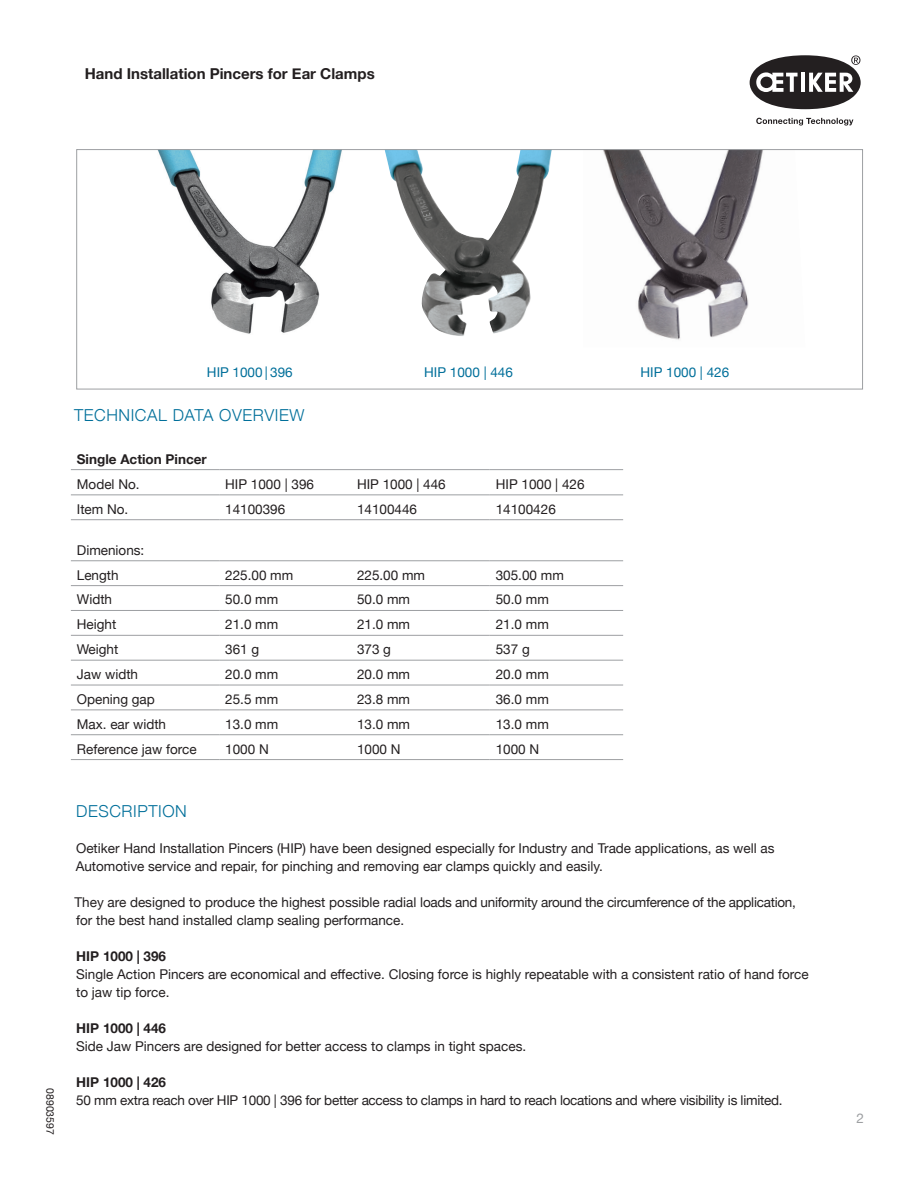
<style>
.page{position:relative;width:918px;height:1188px;background:#fff}
.page>*{position:absolute;margin:0;border:0;box-sizing:border-box;transform-origin:0 0}
.t1{font:300 16.5px "Helvetica Neue";letter-spacing:.035em;color:#006f9a}
.t2{font:700 15px "Helvetica Neue";color:#231f20}
.t3{font:13.5px/18px "Helvetica Neue";color:#231f20}
.t4{font:13.5px "Helvetica Neue";letter-spacing:-.02em;color:#231f20}
.t5{font:700 13.5px "Helvetica Neue";color:#231f20}
.t6{font:13.5px "Helvetica Neue";color:#006f9a}
.t7{font:13.5px "Helvetica Neue";color:#9d9fa2}
.t8{font:10.5px "Helvetica Neue";color:#231f20}
</style>
<div class="page">
<img style="left:158px;top:151px;width:184px;height:183px">
<img style="left:603px;top:151px;width:160px;height:189px">
<img style="left:385px;top:151px;width:167px;height:185px">
<div style="left:76px;top:149px;width:787px;height:240px;border:1px solid #9d9fa2"></div>
<svg style="left:756px;top:118px;width:97px;height:8px"></svg>
<svg style="left:750px;top:55px;width:111px;height:54px"></svg>
<hr style="left:71px;top:469px;width:148px;height:1px;background:#9d9fa2">
<hr style="left:219px;top:469px;width:132px;height:1px;background:#9d9fa2">
<hr style="left:351px;top:469px;width:139px;height:1px;background:#9d9fa2">
<hr style="left:490px;top:469px;width:133px;height:1px;background:#9d9fa2">
<hr style="left:71px;top:759px;width:148px;height:1px;background:#9d9fa2">
<hr style="left:219px;top:759px;width:132px;height:1px;background:#9d9fa2">
<hr style="left:351px;top:759px;width:139px;height:1px;background:#9d9fa2">
<hr style="left:490px;top:759px;width:133px;height:1px;background:#9d9fa2">
<hr style="left:71px;top:494px;width:148px;height:1px;background:#9d9fa2">
<hr style="left:219px;top:494px;width:132px;height:1px;background:#9d9fa2">
<hr style="left:351px;top:494px;width:139px;height:1px;background:#9d9fa2">
<hr style="left:490px;top:494px;width:133px;height:1px;background:#9d9fa2">
<hr style="left:71px;top:519px;width:148px;height:1px;background:#9d9fa2">
<hr style="left:219px;top:519px;width:132px;height:1px;background:#9d9fa2">
<hr style="left:351px;top:519px;width:139px;height:1px;background:#9d9fa2">
<hr style="left:490px;top:519px;width:133px;height:1px;background:#9d9fa2">
<hr style="left:71px;top:560px;width:148px;height:1px;background:#9d9fa2">
<hr style="left:219px;top:560px;width:132px;height:1px;background:#9d9fa2">
<hr style="left:351px;top:560px;width:139px;height:1px;background:#9d9fa2">
<hr style="left:490px;top:560px;width:133px;height:1px;background:#9d9fa2">
<hr style="left:71px;top:585px;width:148px;height:1px;background:#9d9fa2">
<hr style="left:219px;top:585px;width:132px;height:1px;background:#9d9fa2">
<hr style="left:351px;top:585px;width:139px;height:1px;background:#9d9fa2">
<hr style="left:490px;top:585px;width:133px;height:1px;background:#9d9fa2">
<hr style="left:71px;top:610px;width:148px;height:1px;background:#9d9fa2">
<hr style="left:219px;top:610px;width:132px;height:1px;background:#9d9fa2">
<hr style="left:351px;top:610px;width:139px;height:1px;background:#9d9fa2">
<hr style="left:490px;top:610px;width:133px;height:1px;background:#9d9fa2">
<hr style="left:71px;top:635px;width:148px;height:1px;background:#9d9fa2">
<hr style="left:219px;top:635px;width:132px;height:1px;background:#9d9fa2">
<hr style="left:351px;top:635px;width:139px;height:1px;background:#9d9fa2">
<hr style="left:490px;top:635px;width:133px;height:1px;background:#9d9fa2">
<hr style="left:71px;top:660px;width:148px;height:1px;background:#9d9fa2">
<hr style="left:219px;top:660px;width:132px;height:1px;background:#9d9fa2">
<hr style="left:351px;top:660px;width:139px;height:1px;background:#9d9fa2">
<hr style="left:490px;top:660px;width:133px;height:1px;background:#9d9fa2">
<hr style="left:71px;top:685px;width:148px;height:1px;background:#9d9fa2">
<hr style="left:219px;top:685px;width:132px;height:1px;background:#9d9fa2">
<hr style="left:351px;top:685px;width:139px;height:1px;background:#9d9fa2">
<hr style="left:490px;top:685px;width:133px;height:1px;background:#9d9fa2">
<hr style="left:71px;top:710px;width:148px;height:1px;background:#9d9fa2">
<hr style="left:219px;top:710px;width:132px;height:1px;background:#9d9fa2">
<hr style="left:351px;top:710px;width:139px;height:1px;background:#9d9fa2">
<hr style="left:490px;top:710px;width:133px;height:1px;background:#9d9fa2">
<hr style="left:71px;top:734px;width:148px;height:1px;background:#9d9fa2">
<hr style="left:219px;top:734px;width:132px;height:1px;background:#9d9fa2">
<hr style="left:351px;top:734px;width:139px;height:1px;background:#9d9fa2">
<hr style="left:490px;top:734px;width:133px;height:1px;background:#9d9fa2">
<p class="t2" style="left:85px;top:61px;width:291px">Hand Installation Pincers for Ear Clamps</p>
<p class="t8" style="left:58px;top:1088px;width:48px;rotate:90deg">08903597</p>
<p class="t6" style="left:207px;top:363px;width:87px">HIP 1000 | 396</p>
<p class="t6" style="left:424px;top:363px;width:90px">HIP 1000 | 446</p>
<p class="t6" style="left:640px;top:363px;width:90px">HIP 1000 | 426</p>
<p class="t1" style="left:74px;top:401px;width:232px">TECHNICAL DATA OVERVIEW</p>
<p class="t5" style="left:77px;top:448px;width:131px">Single Action Pincer</p>
<p class="t3" style="left:77px;top:476px;width:64px">Model No.</p>
<p class="t3" style="left:225px;top:476px;width:90px">HIP 1000 | 396</p>
<p class="t3" style="left:357px;top:476px;width:90px">HIP 1000 | 446</p>
<p class="t3" style="left:496px;top:476px;width:90px">HIP 1000 | 426</p>
<p class="t3" style="left:77px;top:501px;width:53px">Item No.</p>
<p class="t3" style="left:225px;top:501px;width:62px">14100396</p>
<p class="t3" style="left:357px;top:501px;width:62px">14100446</p>
<p class="t3" style="left:496px;top:501px;width:62px">14100426</p>
<p class="t3" style="left:77px;top:538px;width:69px;line-height:24.9px">Dimenions:<br>Length</p>
<p class="t3" style="left:225px;top:567px;width:70px">225.00 mm</p>
<p class="t3" style="left:357px;top:567px;width:70px">225.00 mm</p>
<p class="t3" style="left:496px;top:567px;width:70px">305.00 mm</p>
<p class="t3" style="left:77px;top:591px;width:37px">Width</p>
<p class="t3" style="left:225px;top:591px;width:55px">50.0 mm</p>
<p class="t3" style="left:357px;top:591px;width:55px">50.0 mm</p>
<p class="t3" style="left:496px;top:591px;width:55px">50.0 mm</p>
<p class="t3" style="left:77px;top:616px;width:41px">Height</p>
<p class="t3" style="left:225px;top:616px;width:55px">21.0 mm</p>
<p class="t3" style="left:357px;top:616px;width:55px">21.0 mm</p>
<p class="t3" style="left:496px;top:616px;width:55px">21.0 mm</p>
<p class="t3" style="left:77px;top:641px;width:43px">Weight</p>
<p class="t3" style="left:225px;top:641px;width:36px">361 g</p>
<p class="t3" style="left:357px;top:641px;width:36px">373 g</p>
<p class="t3" style="left:496px;top:641px;width:36px">537 g</p>
<p class="t3" style="left:77px;top:666px;width:63px">Jaw width</p>
<p class="t3" style="left:225px;top:666px;width:55px">20.0 mm</p>
<p class="t3" style="left:357px;top:666px;width:55px">20.0 mm</p>
<p class="t3" style="left:496px;top:666px;width:55px">20.0 mm</p>
<p class="t3" style="left:77px;top:691px;width:80px">Opening gap</p>
<p class="t3" style="left:225px;top:691px;width:55px">25.5 mm</p>
<p class="t3" style="left:357px;top:691px;width:55px">23.8 mm</p>
<p class="t3" style="left:496px;top:691px;width:55px">36.0 mm</p>
<p class="t3" style="left:77px;top:716px;width:91px">Max. ear width</p>
<p class="t3" style="left:225px;top:716px;width:55px">13.0 mm</p>
<p class="t3" style="left:357px;top:716px;width:55px">13.0 mm</p>
<p class="t3" style="left:496px;top:716px;width:55px">13.0 mm</p>
<p class="t3" style="left:77px;top:741px;width:121px">Reference jaw force</p>
<p class="t3" style="left:225px;top:741px;width:45px">1000 N</p>
<p class="t3" style="left:357px;top:741px;width:45px">1000 N</p>
<p class="t3" style="left:496px;top:741px;width:45px">1000 N</p>
<p class="t1" style="left:76px;top:797px;width:112px">DESCRIPTION</p>
<p class="t3" style="left:76px;top:839px;width:700px">Oetiker Hand Installation Pincers (HIP) have been designed especially for Industry and Trade applications, as well as<br>Automotive service and repair, for pinching and removing ear clamps quickly and easily.</p>
<p class="t3" style="left:74px;top:893px;width:723px">They are designed to produce the highest possible radial loads and uniformity around the circumference of the application, for the best hand installed clamp sealing performance.</p>
<p class="t5" style="left:76px;top:945px;width:91px">HIP 1000 | 396</p>
<p class="t3" style="left:76px;top:965px;width:734px">Single Action Pincers are economical and effective. Closing force is highly repeatable with a consistent ratio of hand force to jaw tip force.</p>
<p class="t5" style="left:76px;top:1017px;width:91px">HIP 1000 | 446</p>
<p class="t3" style="left:76px;top:1037px;width:452px">Side Jaw Pincers are designed for better access to clamps in tight spaces.</p>
<p class="t5" style="left:76px;top:1071px;width:91px">HIP 1000 | 426</p>
<p class="t4" style="left:76px;top:1090px;width:708px">50 mm extra reach over HIP 1000 | 396 for better access to clamps in hard to reach locations and where visibility is limited.</p>
<p class="t7" style="left:856px;top:1108px;width:9px">2</p>
</div>
